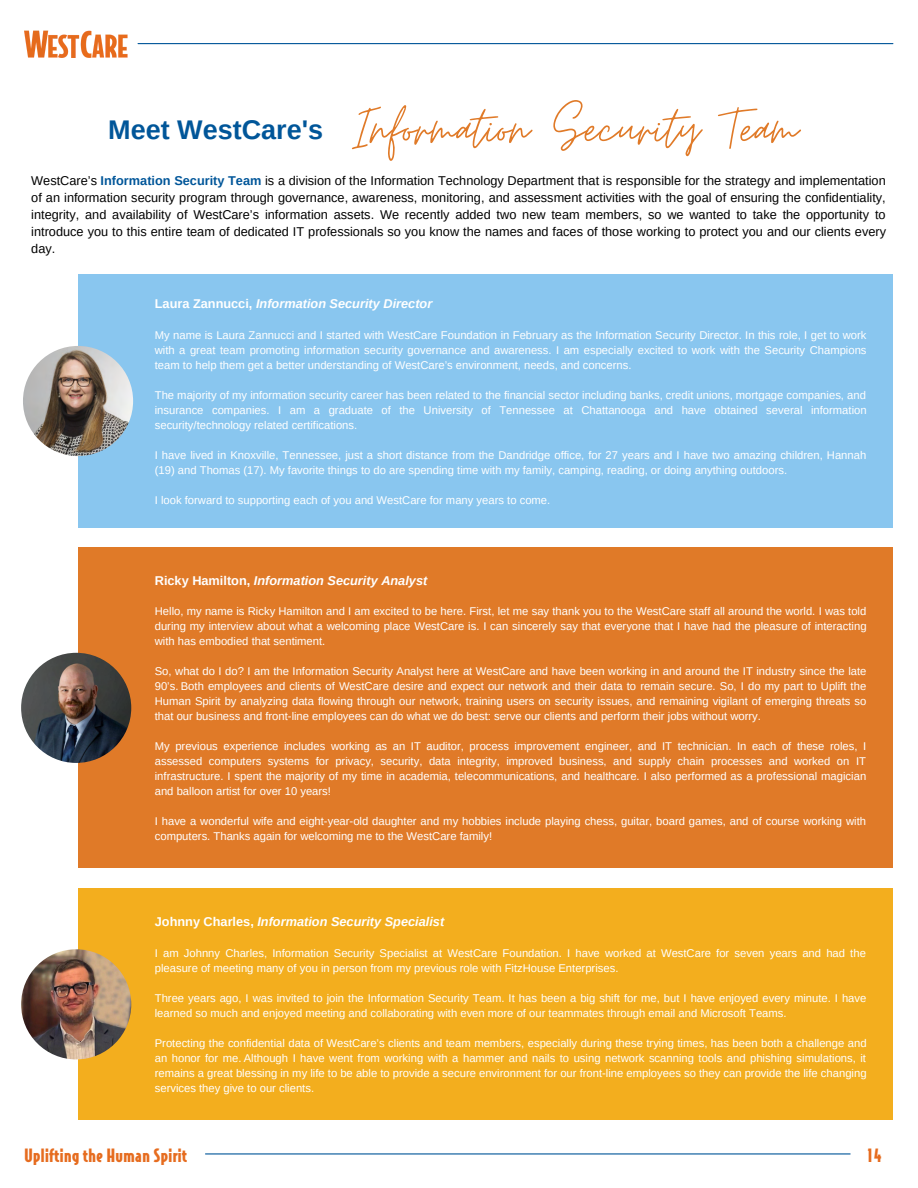
<style>
.page{position:relative;width:918px;height:1188px;background:#fff}
.page>*{position:absolute;margin:0;border:0;box-sizing:border-box;transform-origin:0 0}
.t1{font:63.15px "Moon Time";color:#e07a28}
.t2{font:700 27px "Arimo";color:#005699}
.t3{font:900 16.95px "OPTI Jake";color:#e66c1f}
.t4{font:12.75px/17px "Arimo";color:#000;text-align:justify}
.t5{font:italic 700 12.75px "Arimo";color:#fff}
.t6{font:11.25px/15px "Arimo";color:#fff;text-align:justify}
.s1{font-weight:700;color:#005699}
.s2{font-style:normal}
</style>
<div class="page">
<div style="left:78px;top:275px;width:815px;height:253px;background:#89c6ef"></div>
<div style="left:78px;top:548px;width:815px;height:320px;background:#e07a28"></div>
<img style="left:23px;top:346px;width:110px;height:110px;border-radius:50%">
<div style="left:78px;top:888px;width:815px;height:232px;background:#f3ae1e"></div>
<img style="left:21px;top:949px;width:110px;height:110px;border-radius:50%">
<img style="left:21px;top:653px;width:110px;height:110px;border-radius:50%">
<hr style="left:138px;top:43px;width:755px;height:1px;background:#005699">
<img style="left:24px;top:30px;width:104px;height:27px">
<hr style="left:206px;top:1153px;width:644px;height:2px;background:#005699">
<p class="t2" style="left:108px;top:115px;width:216px">Meet WestCare's</p>
<p class="t1" style="left:352px;top:90px;width:448px">Information Security Team</p>
<p class="t4" style="left:31px;top:173px;width:856px">WestCare’s <span class="s1">Information Security Team</span> is a division of the Information Technology Department that is responsible for the strategy and implementation of an information security program through governance, awareness, monitoring, and assessment activities with the goal of ensuring the confidentiality, integrity, and availability of WestCare’s information assets. We recently added two new team members, so we wanted to take the opportunity to introduce you to this entire team of dedicated IT professionals so you know the names and faces of those working to protect you and our clients every day.</p>
<p class="t5" style="left:155px;top:296px;width:279px"><span class="s2">Laura Zannucci,</span> Information Security Director</p>
<p class="t6" style="left:155px;top:327px;width:713px">My name is Laura Zannucci and I started with WestCare Foundation in February as the Information Security Director. In this role, I get to work with a great team promoting information security governance and awareness. I am especially excited to work with the Security Champions team to help them get a better understanding of WestCare’s environment, needs, and concerns.</p>
<p class="t6" style="left:155px;top:387px;width:713px">The majority of my information security career has been related to the financial sector including banks, credit unions, mortgage companies, and insurance companies. I am a graduate of the University of Tennessee at Chattanooga and have obtained several information security/technology related certifications.</p>
<p class="t6" style="left:155px;top:447px;width:713px">I have lived in Knoxville, Tennessee, just a short distance from the Dandridge office, for 27 years and I have two amazing children, Hannah (19) and Thomas (17). My favorite things to do are spending time with my family, camping, reading, or doing anything outdoors.</p>
<p class="t6" style="left:155px;top:492px;width:397px">I look forward to supporting each of you and WestCare for many years to come.</p>
<p class="t5" style="left:155px;top:573px;width:274px"><span class="s2">Ricky Hamilton,</span> Information Security Analyst</p>
<p class="t6" style="left:155px;top:604px;width:713px">Hello, my name is Ricky Hamilton and I am excited to be here. First, let me say thank you to the WestCare staff all around the world. I was told during my interview about what a welcoming place WestCare is. I can sincerely say that everyone that I have had the pleasure of interacting with has embodied that sentiment.</p>
<p class="t6" style="left:155px;top:664px;width:713px">So, what do I do? I am the Information Security Analyst here at WestCare and have been working in and around the IT industry since the late 90’s. Both employees and clients of WestCare desire and expect our network and their data to remain secure. So, I do my part to Uplift the Human Spirit by analyzing data flowing through our network, training users on security issues, and remaining vigilant of emerging threats so that our business and front-line employees can do what we do best: serve our clients and perform their jobs without worry.</p>
<p class="t6" style="left:155px;top:739px;width:713px">My previous experience includes working as an IT auditor, process improvement engineer, and IT technician. In each of these roles, I assessed computers systems for privacy, security, data integrity, improved business, and supply chain processes and worked on IT infrastructure. I spent the majority of my time in academia, telecommunications, and healthcare. I also performed as a professional magician and balloon artist for over 10 years!</p>
<p class="t6" style="left:155px;top:814px;width:713px">I have a wonderful wife and eight-year-old daughter and my hobbies include playing chess, guitar, board games, and of course working with computers. Thanks again for welcoming me to the WestCare family!</p>
<p class="t5" style="left:155px;top:914px;width:291px"><span class="s2">Johnny Charles,</span> Information Security Specialist</p>
<p class="t6" style="left:155px;top:946px;width:713px">I am Johnny Charles, Information Security Specialist at WestCare Foundation. I have worked at WestCare for seven years and had the pleasure of meeting many of you in person from my previous role with FitzHouse Enterprises.</p>
<p class="t6" style="left:155px;top:991px;width:713px">Three years ago, I was invited to join the Information Security Team. It has been a big shift for me, but I have enjoyed every minute. I have learned so much and enjoyed meeting and collaborating with even more of our teammates through email and Microsoft Teams.</p>
<p class="t6" style="left:155px;top:1036px;width:713px">Protecting the confidential data of WestCare’s clients and team members, especially during these trying times, has been both a challenge and an honor for me. Although I have went from working with a hammer and nails to using network scanning tools and phishing simulations, it remains a great blessing in my life to be able to provide a secure environment for our front-line employees so they can provide the life changing services they give to our clients.</p>
<p class="t3" style="left:24px;top:1148px;width:165px">Uplifting the Human Spirit</p>
<p class="t3" style="left:866px;top:1148px;width:18px">14</p>
</div>
